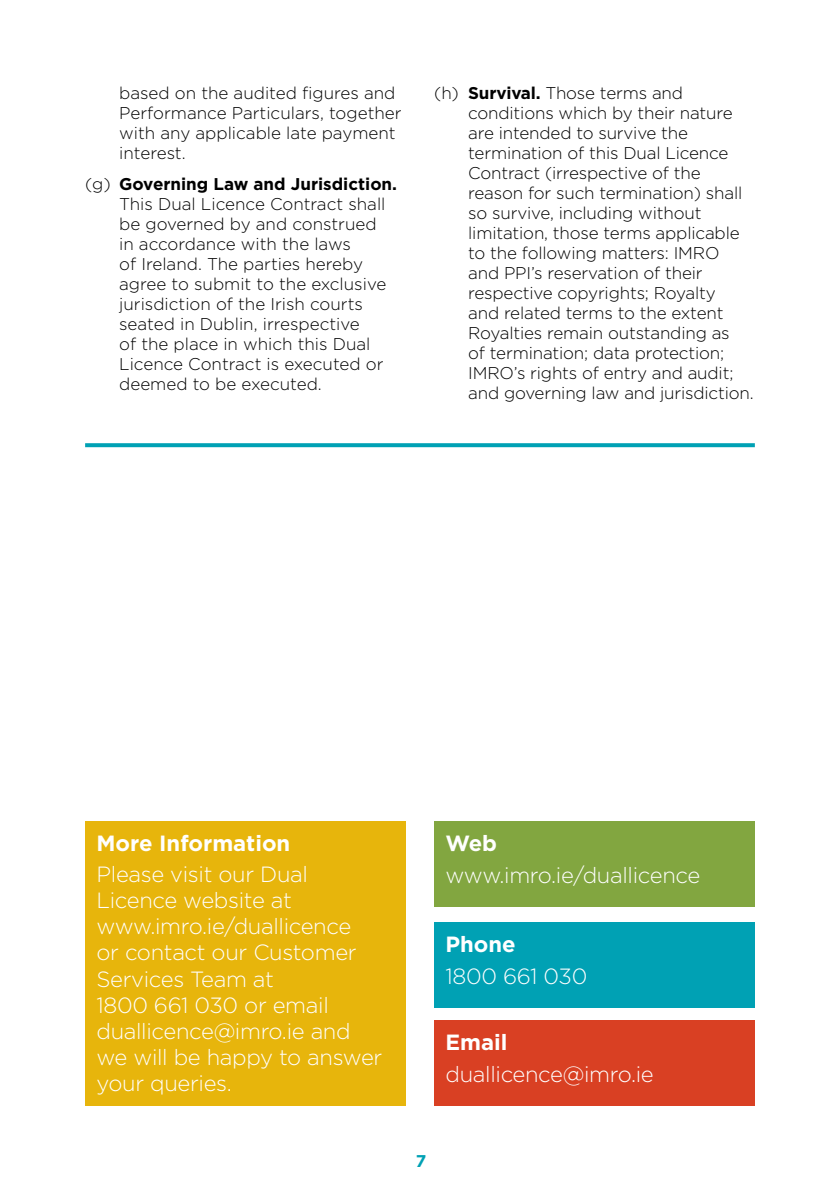
<style>
.page{position:relative;width:840px;height:1191px;background:#fff}
.page>*{position:absolute;margin:0;border:0;box-sizing:border-box;transform-origin:0 0}
.t1{font:300 22px/26px "Gotham";letter-spacing:-.015em;color:#fff}
.t2{font:700 22px "Gotham";color:#fff}
.t3{font:300 17px/20px "Gotham";letter-spacing:-.01em;color:#000}
.t4{font:700 17px "Gotham";color:#00a1b4}
.s1{font-weight:700}
</style>
<div class="page">
<div style="left:434px;top:922px;width:320px;height:85px;background:#00a1b4"></div>
<div style="left:434px;top:1020px;width:320px;height:86px;background:#d94023"></div>
<div style="left:434px;top:821px;width:320px;height:86px;background:#82a640"></div>
<div style="left:85px;top:821px;width:320px;height:285px;background:#e7b50c"></div>
<svg style="left:85px;top:443px;width:669px;height:4px;background:#0ca5b7"></svg>
<p class="t3" style="left:119px;top:82px;width:284px">based on the audited figures and<br>Performance Particulars, together with any applicable late payment interest.</p>
<p class="t3" style="left:119px;top:173px;width:279px;text-indent:-34px">(g) <span class="s1">Governing Law and Jurisdiction.<br></span>This Dual Licence Contract shall be governed by and construed<br>in accordance with the laws<br>of Ireland. The parties hereby agree to submit to the exclusive jurisdiction of the Irish courts seated in Dublin, irrespective<br>of the place in which this Dual<br>Licence Contract is executed or deemed to be executed.</p>
<p class="t3" style="left:468px;top:83px;width:287px;text-indent:-34px">(h) <span class="s1">Survival.</span> Those terms and conditions which by their nature are intended to survive the termination of this Dual Licence<br>Contract (irrespective of the reason for such termination) shall so survive, including without limitation, those terms applicable to the following matters: IMRO and PPI’s reservation of their respective copyrights; Royalty<br>and related terms to the extent<br>Royalties remain outstanding as<br>of termination; data protection;<br>IMRO’s rights of entry and audit; and governing law and jurisdiction.</p>
<p class="t2" style="left:96px;top:830px;width:195px">More Information</p>
<p class="t1" style="left:96px;top:861px;width:287px">Please visit our Dual<br>Licence website at www.imro.ie/duallicence<br>or contact our Customer<br>Services Team at<br>1800 661 030 or email duallicence@imro.ie and we will be happy to answer your queries.</p>
<p class="t2" style="left:445px;top:831px;width:53px">Web</p>
<p class="t1" style="left:445px;top:862px;width:256px">www.imro.ie/duallicence</p>
<p class="t2" style="left:445px;top:931px;width:72px">Phone</p>
<p class="t1" style="left:445px;top:962px;width:143px">1800 661 030</p>
<p class="t2" style="left:445px;top:1030px;width:63px">Email</p>
<p class="t1" style="left:445px;top:1061px;width:210px">duallicence@imro.ie</p>
<p class="t4" style="left:415px;top:1151px;width:12px">7</p>
</div>
